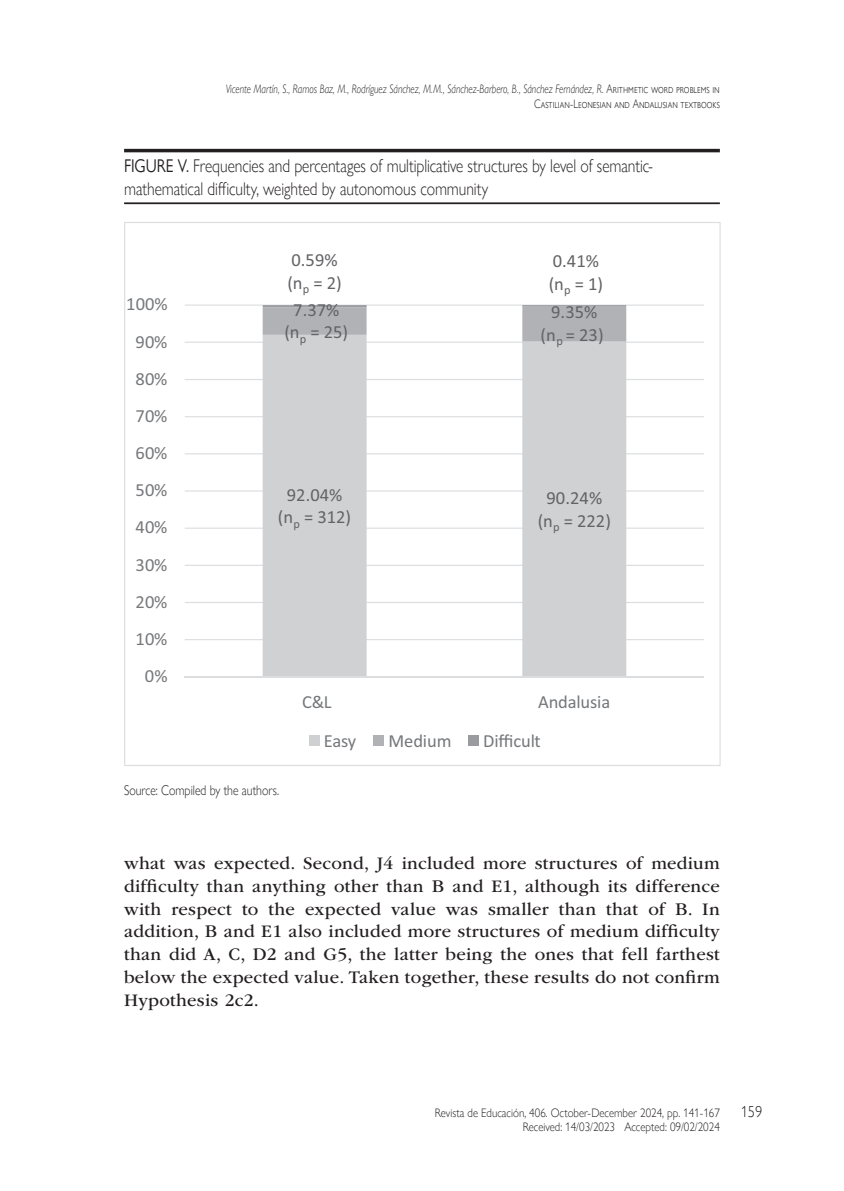
<style>
.page{position:relative;width:844px;height:1191px;background:#fff}
.page>*{position:absolute;margin:0;border:0;box-sizing:border-box;transform-origin:0 0}
.image{font:18.55px/22.6px "Calibri";letter-spacing:.005em;color:#636366;text-align:center}
.image-2{font:18.55px "Calibri";letter-spacing:.005em;color:#76787b}
.image-3{font:18.55px "Calibri";letter-spacing:-.01em;color:#75777a}
.texto-general{font:18.38px/22.8px "ITC Garamond Std";letter-spacing:.015em;color:#231f20;text-align:justify}
.tit-tabla{font:300 18.38px/22.8px "Gill Sans Nova";letter-spacing:-.005em;color:#231f20;scale:.85 1}
.t1{font:300 15.75px "Gill Sans Nova";color:#231f20;scale:.9 1}
.Table_Source{font:300 14px "Gill Sans Nova";color:#231f20;scale:.85 1}
.image-4{font:12.42px "Calibri";color:#636366}
.t2{font:italic 300 12.25px/14.7px "Gill Sans Nova";color:#231f20;text-align:right;scale:.8 1}
.t3{font:300 12.25px "Gill Sans Nova";color:#231f20;scale:.9 1}
.s1{font-style:normal}
.s2{font-weight:400}
</style>
<div class="page">
<hr style="left:124px;top:149px;width:595px;height:3px;background:#231f20">
<hr style="left:124px;top:202px;width:595px;height:2px;background:#231f20">
<svg style="left:124px;top:222px;width:596px;height:544px"></svg>
<img style="left:302px;top:693px;width:46px;height:21px">
<img style="left:538px;top:693px;width:75px;height:19px">
<img style="left:324px;top:731px;width:35px;height:19px">
<img style="left:388px;top:731px;width:65px;height:19px">
<img style="left:483px;top:731px;width:60px;height:19px">
<hr style="left:185px;top:639px;width:519px;height:1px;background:#dcdddf">
<hr style="left:185px;top:602px;width:519px;height:1px;background:#dcdddf">
<hr style="left:185px;top:565px;width:519px;height:1px;background:#dcdddf">
<hr style="left:185px;top:527px;width:519px;height:2px;background:#dcdddf">
<hr style="left:185px;top:490px;width:519px;height:1px;background:#dcdddf">
<hr style="left:185px;top:453px;width:519px;height:1px;background:#dcdddf">
<hr style="left:185px;top:416px;width:519px;height:1px;background:#dcdddf">
<hr style="left:185px;top:379px;width:519px;height:1px;background:#dcdddf">
<hr style="left:185px;top:341px;width:519px;height:2px;background:#dcdddf">
<hr style="left:185px;top:304px;width:519px;height:2px;background:#dcdddf">
<svg style="left:262px;top:341px;width:364px;height:335px;fill:#d0d1d3"></svg>
<svg style="left:262px;top:307px;width:364px;height:34px"></svg>
<hr style="left:522px;top:305px;width:104px;height:2px;background:#9a9c9f">
<hr style="left:262px;top:305px;width:104px;height:2px;background:#9a9c9f">
<hr style="left:185px;top:676px;width:519px;height:1px;background:#dcdddf">
<p class="t2" style="left:226px;top:82px;width:619px">Vicente Martín, S., Ramos Baz, M., Rodríguez Sánchez, M.M., Sánchez-Barbero, B., Sánchez Fernández, R. <span class="s1">Arithmetic word problems in<br>Castilian-Leonesian and Andalusian textbooks</span></p>
<p class="tit-tabla" style="left:124px;top:154px;width:623px"><span class="s2">FIGURE V.</span> Frequencies and percentages of multiplicative structures by level of semantic&shy;mathematical difficulty, weighted by autonomous community</p>
<p class="image-2" style="left:126px;top:291px;width:43px">100%</p>
<p class="image-2" style="left:136px;top:328px;width:33px">90%</p>
<p class="image-2" style="left:136px;top:366px;width:33px">80%</p>
<p class="image-2" style="left:136px;top:403px;width:33px">70%</p>
<p class="image-2" style="left:136px;top:440px;width:33px">60%</p>
<p class="image-2" style="left:136px;top:477px;width:33px">50%</p>
<p class="image-2" style="left:136px;top:514px;width:33px">40%</p>
<p class="image-2" style="left:136px;top:551px;width:33px">30%</p>
<p class="image-2" style="left:136px;top:588px;width:33px">20%</p>
<p class="image-2" style="left:136px;top:626px;width:33px">10%</p>
<p class="image-2" style="left:145px;top:663px;width:24px">0%</p>
<p class="image" style="left:287px;top:248px;width:56px;text-align:left">0.59% (n<sub>p</sub> = 2)</p>
<p class="image" style="left:548px;top:249px;width:56px;text-align:left">0.41% (n<sub>p</sub> = 1)</p>
<p class="image" style="left:284px;top:298px;width:65px">7.37% (n<sub>p</sub> = 25)</p>
<p class="image" style="left:540px;top:300px;width:64px">9.35% (n = 23)</p>
<p class="image-4" style="left:556px;top:332px;width:8px">p</p>
<p class="image" style="left:278px;top:483px;width:75px">92.04% (n<sub>p</sub> = 312)</p>
<p class="image" style="left:537px;top:486px;width:75px">90.24% (n<sub>p</sub> = 222)</p>
<p class="image-3" style="left:302px;top:689px;width:31px">C&amp;L</p>
<p class="image-3" style="left:538px;top:689px;width:74px">Andalusia</p>
<p class="image-3" style="left:324px;top:727px;width:34px">Easy</p>
<p class="image-3" style="left:388px;top:727px;width:64px">Medium</p>
<p class="image-3" style="left:483px;top:727px;width:59px">Difficult</p>
<p class="Table_Source" style="left:124px;top:781px;width:184px">Source: Compiled by the authors.</p>
<p class="texto-general" style="left:124px;top:852px;width:597px">what was expected. Second, J4 included more structures of medium difficulty than anything other than B and E1, although its difference with respect to the expected value was smaller than that of B. In addition, B and E1 also included more structures of medium difficulty than did A, C, D2 and G5, the latter being the ones that fell farthest below the expected value. Taken together, these results do not confirm Hypothesis 2c2.</p>
<p class="t3" style="left:434px;top:1105px;width:318px">Revista de Educación, 406. October-December 2024, pp. 141-167</p>
<p class="t1" style="left:740px;top:1102px;width:25px">159</p>
<p class="t3" style="left:522px;top:1119px;width:220px">Received: 14/03/2023 Accepted: 09/02/2024</p>
</div>
